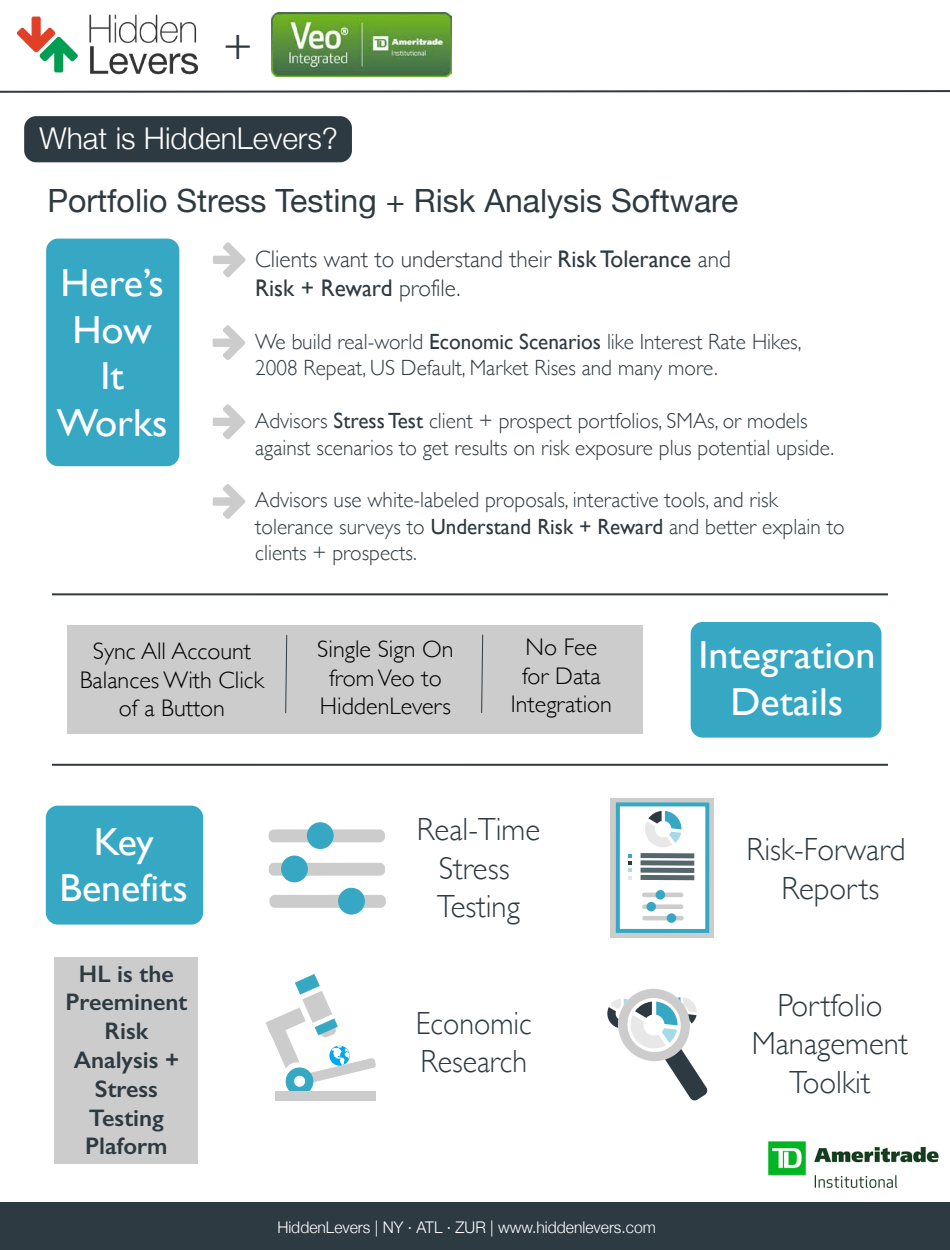
<style>
.page{position:relative;width:950px;height:1250px;background:#fff}
.page>*{position:absolute;margin:0;border:0;box-sizing:border-box;transform-origin:0 0}
.t1{font:300 48px "Helvetica Neue";color:#2e3a41}
.t2{font:39px/46.8px "Gill Sans";color:#fff;text-align:center}
.t3{font:300 32px/38.4px "Gill Sans";color:#2e3a41;text-align:center;scale:.96 1}
.t4{font:32px "Helvetica Neue";color:#2e3a41}
.t5{font:300 32px/38.4px "Gill Sans";color:#2e3a41;scale:.94 1}
.t6{font:300 30px "Helvetica Neue";color:#fff}
.t7{font:300 24px/28.8px "Gill Sans";color:#000;text-align:center}
.t8{font:300 24px/28.8px "Gill Sans";color:#2e3a41;scale:.96 1}
.t9{font:600 24px/28.8px "Gill Sans";color:#2e3a41;text-align:center}
.t10{font:300 22px/26.4px "Gill Sans";color:#2e3a41;scale:.96 1}
.t11{font:300 16.1px "Helvetica Neue";color:#fff}
.s1{font-weight:400}
</style>
<div class="page">
<img style="left:767px;top:1141px;width:172px;height:48px">
<div style="left:0;top:1202px;width:950px;height:48px;background:#2e3a41"></div>
<div style="left:24px;top:116px;width:328px;height:46px;background:#2e3a41;border-radius:12px"></div>
<div style="left:46px;top:239px;width:133px;height:227px;background:#36a8c4;border-radius:12px"></div>
<svg style="left:213px;top:242px;width:33px;height:36px"></svg>
<img style="left:18px;top:14px;width:179px;height:60px">
<svg style="left:0;top:90px;width:950px;height:3px;background:#737b7f"></svg>
<img style="left:271px;top:13px;width:181px;height:64px">
<svg style="left:213px;top:325px;width:33px;height:35px"></svg>
<svg style="left:213px;top:404px;width:33px;height:36px"></svg>
<svg style="left:213px;top:484px;width:33px;height:35px"></svg>
<hr style="left:52px;top:593px;width:836px;height:2px;background:#2e3a41">
<div style="left:691px;top:622px;width:190px;height:116px;background:#36a8c4;border-radius:12px"></div>
<div style="left:68px;top:625px;width:575px;height:109px;background:#ccc"></div>
<svg style="left:285px;top:635px;width:3px;height:79px"></svg>
<svg style="left:481px;top:634px;width:3px;height:79px"></svg>
<hr style="left:52px;top:764px;width:836px;height:2px;background:#2e3a41">
<div style="left:46px;top:806px;width:157px;height:119px;background:#36a8c4;border-radius:12px"></div>
<div style="left:276px;top:1092px;width:100px;height:9px;background:#ccc"></div>
<svg style="left:266px;top:974px;width:110px;height:123px"></svg>
<div style="left:610px;top:798px;width:104px;height:139px;background:#ccc"></div>
<div style="left:618px;top:804px;width:89px;height:127px;background:#fff"></div>
<div style="left:616px;top:802px;width:93px;height:131px;border:4px solid #36a8c4"></div>
<hr style="left:642px;top:893px;width:41px;height:4px;background:#ccc;border-radius:2px">
<div style="left:656px;top:890px;width:9px;height:10px;background:#36a8c4;border-radius:50%"></div>
<div style="left:642px;top:904px;width:41px;height:5px;background:#ccc;border-radius:2px"></div>
<div style="left:646px;top:902px;width:10px;height:9px;background:#36a8c4;border-radius:50%"></div>
<hr style="left:642px;top:916px;width:42px;height:4px;background:#ccc;border-radius:2px">
<div style="left:667px;top:913px;width:9px;height:10px;background:#36a8c4;border-radius:50%"></div>
<svg style="left:628px;top:811px;width:67px;height:70px"></svg>
<div style="left:269px;top:829px;width:116px;height:13px;background:#ccc;border-radius:5px"></div>
<div style="left:307px;top:822px;width:27px;height:27px;background:#36a8c4;border-radius:50%"></div>
<div style="left:269px;top:863px;width:116px;height:13px;background:#ccc;border-radius:5px"></div>
<div style="left:281px;top:856px;width:27px;height:26px;background:#36a8c4;border-radius:50%"></div>
<div style="left:269px;top:895px;width:117px;height:13px;background:#ccc;border-radius:5px"></div>
<div style="left:338px;top:888px;width:27px;height:27px;background:#36a8c4;border-radius:50%"></div>
<div style="left:54px;top:957px;width:144px;height:207px;background:#ccc"></div>
<svg style="left:607px;top:989px;width:101px;height:112px"></svg>
<h1 class="t1" style="left:223px;top:3px;width:30px">+</h1>
<h3 class="t6" style="left:40px;top:114px;width:300px">What is HiddenLevers?</h3>
<h3 class="t4" style="left:47px;top:178px;width:693px">Portfolio Stress Testing + Risk Analysis Software</h3>
<h2 class="t2" style="left:57px;top:259px;width:112px">Here’s<br>How<br>It<br>Works</h2>
<p class="t8" style="left:255px;top:244px;width:497px">Clients want to understand their <span class="s1">Risk Tolerance</span> and<br><span class="s1">Risk + Reward</span> profile.</p>
<p class="t10" style="left:255px;top:328px;width:571px">We build real-world <span class="s1">Economic Scenarios</span> like Interest Rate Hikes,<br>2008 Repeat, US Default, Market Rises and many more.</p>
<p class="t10" style="left:255px;top:407px;width:605px">Advisors <span class="s1">Stress Test</span> client + prospect portfolios, SMAs, or models against scenarios to get results on risk exposure plus potential upside.</p>
<p class="t10" style="left:255px;top:486px;width:615px">Advisors use white-labeled proposals, interactive tools, and risk tolerance surveys to <span class="s1">Understand Risk + Reward</span> and better explain to clients + prospects.</p>
<p class="t7" style="left:80px;top:635px;width:186px">Sync All Account<br>Balances With Click of a Button</p>
<p class="t7" style="left:317px;top:634px;width:138px">Single Sign On from Veo to<br>HiddenLevers</p>
<p class="t7" style="left:511px;top:631px;width:103px">No Fee for Data<br>Integration</p>
<h2 class="t2" style="left:60px;top:818px;width:130px">Key<br>Benefits</h2>
<p class="t9" style="left:65px;top:959px;width:123px">HL is the<br>Preeminent<br>Risk<br>Analysis +<br>Stress<br>Testing<br>Plaform</p>
<h3 class="t3" style="left:417px;top:809px;width:130px">Real-Time<br>Stress<br>Testing</h3>
<h3 class="t5" style="left:416px;top:1003px;width:125px">Economic<br>Research</h3>
<p class="t11" style="left:277px;top:1214px;width:380px">HiddenLevers | NY · ATL · ZUR | www.hiddenlevers.com</p>
<h2 class="t2" style="left:698px;top:631px;width:178px">Integration<br>Details</h2>
<h3 class="t3" style="left:747px;top:829px;width:167px">Risk-Forward<br>Reports</h3>
<h3 class="t3" style="left:752px;top:985px;width:165px">Portfolio<br>Management<br>Toolkit</h3>
</div>
